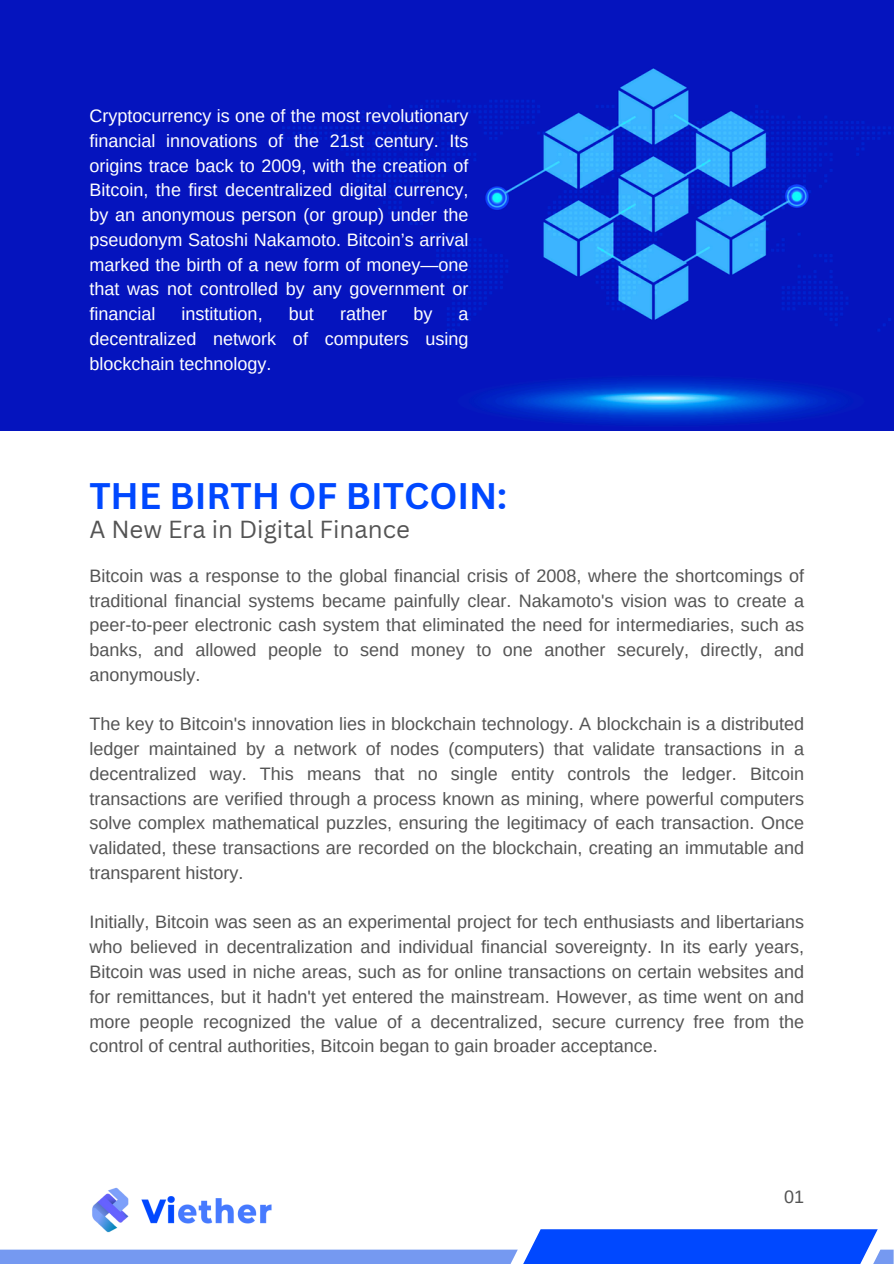
<style>
.page{position:relative;width:894px;height:1264px;background:#fff}
.page>*{position:absolute;margin:0;border:0;box-sizing:border-box;transform-origin:0 0}
.t1{font:700 36px "Canva Sans";color:#0048ff}
.t2{font:24px "Canva Sans";color:#545454}
.t3{font:18px/24.8px "Arimo";color:#545454;text-align:justify}
.t4{font:18px/24.8px "Arimo";color:#fff;text-align:justify}
</style>
<div class="page">
<img style="left:0;top:0;width:893px;height:430px">
<svg style="left:0;top:1229px;width:893px;height:34px"></svg>
<img style="left:89px;top:1187px;width:185px;height:49px">
<p class="t4" style="left:89px;top:103px;width:380px">Cryptocurrency is one of the most revolutionary financial innovations of the 21st century. Its origins trace back to 2009, with the creation of Bitcoin, the first decentralized digital currency, by an anonymous person (or group) under the pseudonym Satoshi Nakamoto. Bitcoin’s arrival marked the birth of a new form of money—one that was not controlled by any government or financial</p>
<p class="t4" style="left:181px;top:301px;width:82px">institution,</p>
<p class="t4" style="left:289px;top:301px;width:27px">but</p>
<p class="t4" style="left:340px;top:301px;width:48px">rather</p>
<p class="t4" style="left:413px;top:301px;width:21px">by</p>
<p class="t4" style="left:89px;top:301px;width:380px;text-indent:369px">a decentralized network of computers using blockchain technology.</p>
<h1 class="t1" style="left:89px;top:470px;width:419px">THE BIRTH OF BITCOIN:</h1>
<h2 class="t2" style="left:89px;top:512px;width:322px">A New Era in Digital Finance</h2>
<p class="t3" style="left:89px;top:563px;width:716px">Bitcoin was a response to the global financial crisis of 2008, where the shortcomings of traditional financial systems became painfully clear. Nakamoto's vision was to create a peer-to-peer electronic cash system that eliminated the need for intermediaries, such as banks, and allowed people to send money to one another securely, directly, and anonymously.</p>
<p class="t3" style="left:89px;top:711px;width:716px">The key to Bitcoin's innovation lies in blockchain technology. A blockchain is a distributed ledger maintained by a network of nodes (computers) that validate transactions in a decentralized way. This means that no single entity controls the ledger. Bitcoin transactions are verified through a process known as mining, where powerful computers solve complex mathematical puzzles, ensuring the legitimacy of each transaction. Once validated, these transactions are recorded on the blockchain, creating an immutable and transparent history.</p>
<p class="t3" style="left:89px;top:909px;width:716px">Initially, Bitcoin was seen as an experimental project for tech enthusiasts and libertarians who believed in decentralization and individual financial sovereignty. In its early years, Bitcoin was used in niche areas, such as for online transactions on certain websites and for remittances, but it hadn't yet entered the mainstream. However, as time went on and more people recognized the value of a decentralized, secure currency free from the control of central authorities, Bitcoin began to gain broader acceptance.</p>
<p class="t3" style="left:784px;top:1184px;width:22px">01</p>
</div>
